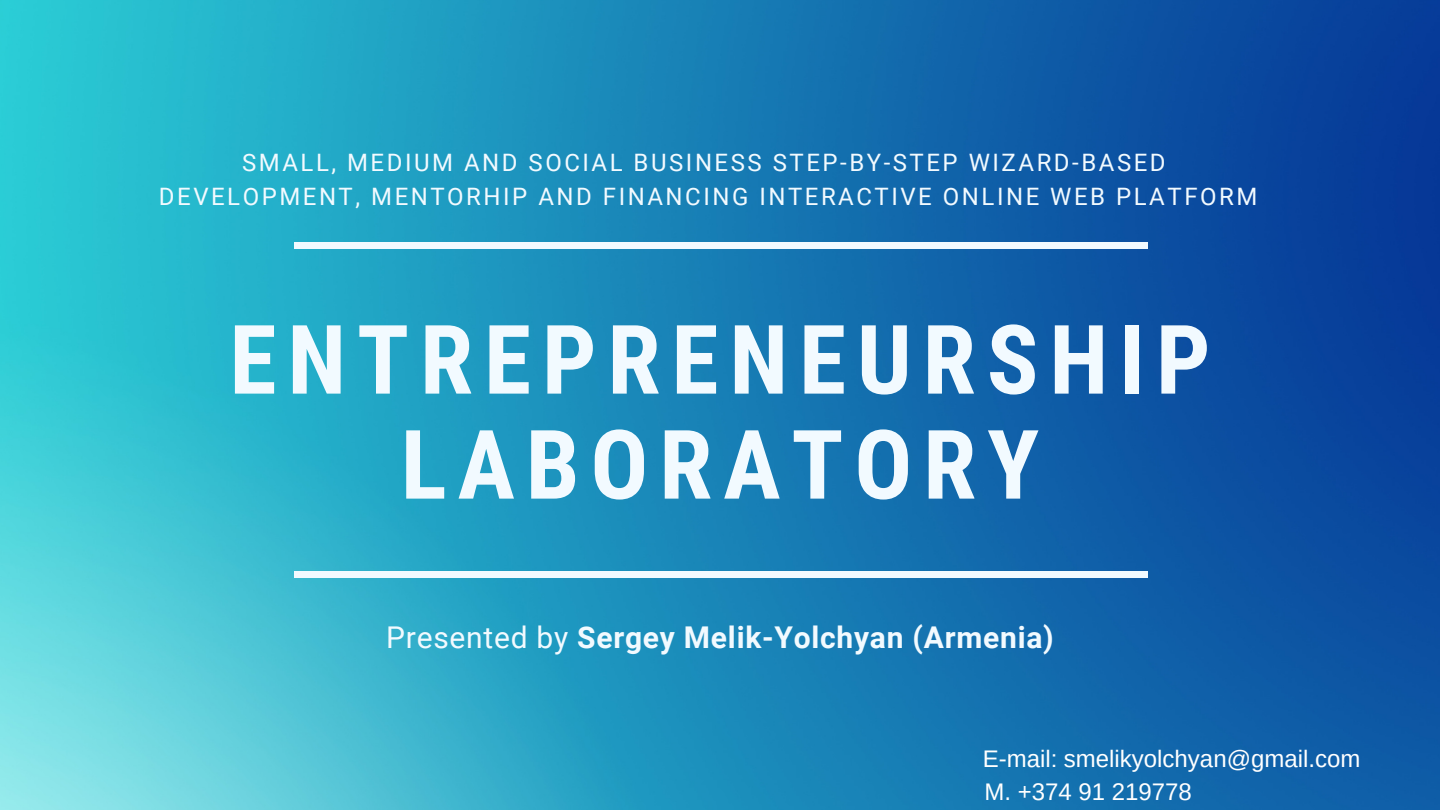
<style>
.page{position:relative;width:1440px;height:810px;background:#fff}
.page>*{position:absolute;margin:0;border:0;box-sizing:border-box;transform-origin:0 0}
.t1{font:700 96px/105px "Roboto Condensed";letter-spacing:.115em;color:#f2faff;text-align:center}
.t2{font:700 30px "Roboto";letter-spacing:.025em;color:#f2faff}
.t3{font:24px/34.5px "Roboto";letter-spacing:.105em;color:#f2faff;text-align:center}
.t4{font:24px/33px "Arimo";color:#fff}
.s1{font-weight:400}
</style>
<div class="page">
<img style="left:0;top:0;width:1440px;height:810px">
<div style="left:294px;top:242px;width:854px;height:7px;background:#f2faff"></div>
<div style="left:294px;top:571px;width:854px;height:7px;background:#f2faff"></div>
<p class="t3" style="left:159px;top:145px;width:1100px">SMALL, MEDIUM AND SOCIAL BUSINESS STEP-BY-STEP WIZARD-BASED<br>DEVELOPMENT, MENTORHIP AND FINANCING INTERACTIVE ONLINE WEB PLATFORM</p>
<h1 class="t1" style="left:229px;top:308px;width:983px">ENTREPRENEURSHIP<br>LABORATORY</h1>
<p class="t2" style="left:386px;top:621px;width:669px"><span class="s1">Presented by</span> Sergey Melik-Yolchyan (Armenia)</p>
<p class="t4" style="left:983px;top:742px;width:379px">E-mail: smelikyolchyan@gmail.com<br>M. +374 91 219778</p>
</div>
